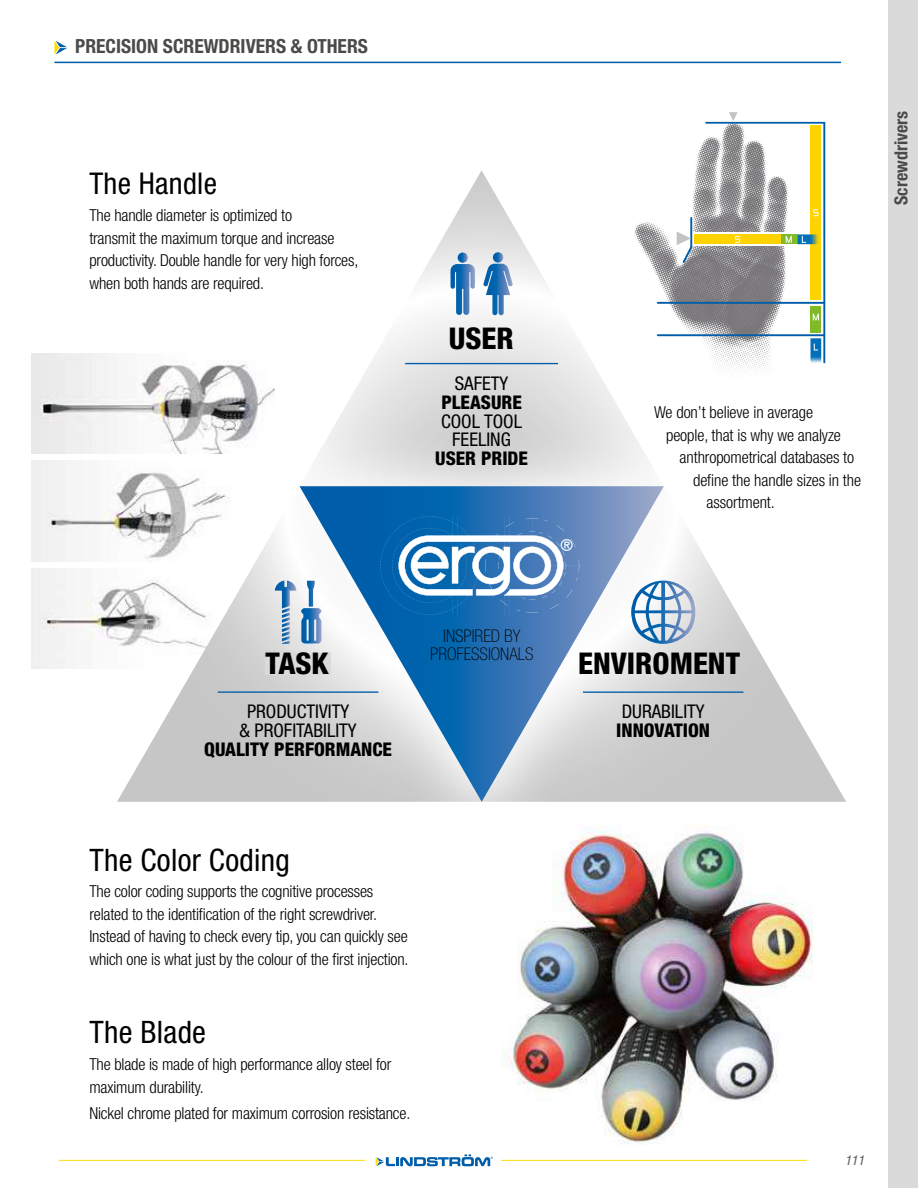
<style>
.page{position:relative;width:918px;height:1188px;background:#fff}
.page>*{position:absolute;margin:0;border:0;box-sizing:border-box;transform-origin:0 0}
.t1{font:condensed 31.05px "Helvetica Neue LT Std";letter-spacing:.01em;color:#000}
.t2{font:800 condensed 30px "Helvetica Neue LT Std";color:#000}
.t3{font:condensed 30px "Helvetica Neue LT Std";letter-spacing:.01em;color:#000}
.t4{font:700 condensed 19.5px "Helvetica Neue LT Std";color:#4a4a49}
.t5{font:condensed 18.9px/18.9px "Helvetica Neue LT Std";color:#000;text-align:center}
.t6{font:800 condensed 18.9px "Helvetica Neue LT Std";color:#000}
.t7{font:700 condensed 18px "Helvetica Neue LT Std";color:#4a4a49}
.t8{font:100 condensed 17.55px/18.9px "Helvetica Neue LT Std";color:#000;text-align:center}
.t9{font:300 condensed 16.5px/22.5px "Helvetica Neue LT Std";letter-spacing:-.01em;color:#000}
.t10{font:italic condensed 13.5px "Helvetica Neue LT Std";color:#575756}
</style>
<div class="page">
<div style="left:888px;top:0;width:30px;height:1188px;background:#dadada"></div>
<hr style="left:59px;top:1160px;width:306px;height:1px;background:#fd0">
<svg style="left:376px;top:1154px;width:117px;height:12px"></svg>
<hr style="left:501px;top:1160px;width:306px;height:1px;background:#fd0">
<hr style="left:54px;top:62px;width:787px;height:1px;background:#005da9">
<svg style="left:54px;top:41px;width:13px;height:14px"></svg>
<img style="left:32px;top:353px;width:85px;height:101px">
<div style="left:32px;top:461px;width:85px;height:100px;background:#f5f5f5"></div>
<img style="left:32px;top:568px;width:85px;height:101px">
<svg style="left:117px;top:170px;width:729px;height:632px"></svg>
<svg style="left:244px;top:426px;width:476px;height:400px"></svg>
<svg style="left:300px;top:486px;width:364px;height:316px"></svg>
<svg style="left:380px;top:515px;width:202px;height:102px"></svg>
<svg style="left:451px;top:253px;width:24px;height:62px"></svg>
<svg style="left:483px;top:252px;width:30px;height:63px"></svg>
<hr style="left:405px;top:363px;width:153px;height:1px;background:#005da9">
<hr style="left:583px;top:691px;width:161px;height:2px;background:#005da9">
<svg style="left:631px;top:581px;width:64px;height:63px"></svg>
<hr style="left:218px;top:691px;width:160px;height:2px;background:#005da9">
<svg style="left:275px;top:581px;width:50px;height:63px"></svg>
<svg style="left:633px;top:112px;width:192px;height:267px"></svg>
<img style="left:502px;top:826px;width:311px;height:319px">
<div style="left:266px;top:653px;width:65px;height:22px;background:#dadada"></div>
<p class="t4" style="left:75px;top:35px;width:294px">PRECISION SCREWDRIVERS &amp; OTHERS</p>
<h2 class="t3" style="left:89px;top:167px;width:129px">The Handle</h2>
<p class="t9" style="left:89px;top:204px;width:270px">The handle diameter is optimized to<br>transmit the maximum torque and increase productivity. Double handle for very high forces, when both hands are required.</p>
<h2 class="t2" style="left:449px;top:320px;width:66px">USER</h2>
<p class="t5" style="left:455px;top:374px;width:55px">SAFETY</p>
<p class="t6" style="left:441px;top:390px;width:82px">PLEASURE</p>
<p class="t5" style="left:441px;top:411px;width:83px">COOL TOOL<br>FEELING</p>
<p class="t6" style="left:435px;top:447px;width:94px">USER PRIDE</p>
<p class="t7" style="left:890px;top:205px;width:96px;rotate:-90deg">Screwdrivers</p>
<p class="t9" style="left:654px;top:401px;width:161px">We don’t believe in average</p>
<p class="t9" style="left:666px;top:424px;width:176px">people, that is why we analyze</p>
<p class="t9" style="left:680px;top:446px;width:176px">anthropometrical databases to</p>
<p class="t9" style="left:693px;top:469px;width:170px">define the handle sizes in the</p>
<p class="t9" style="left:707px;top:491px;width:70px">assortment.</p>
<h2 class="t2" style="left:266px;top:645px;width:65px">TASK</h2>
<p class="t5" style="left:240px;top:702px;width:119px">PRODUCTIVITY &amp; PROFITABILITY</p>
<p class="t6" style="left:204px;top:738px;width:189px">QUALITY PERFORMANCE</p>
<p class="t8" style="left:430px;top:626px;width:105px">INSPIRED BY<br>PROFESSIONALS</p>
<h1 class="t1" style="left:89px;top:842px;width:202px">The Color Coding</h1>
<p class="t9" style="left:89px;top:880px;width:321px">The color coding supports the cognitive processes related to the identification of the right screwdriver.<br>Instead of having to check every tip, you can quickly see which one is what just by the colour of the first injection.</p>
<h1 class="t1" style="left:89px;top:1015px;width:118px">The Blade</h1>
<p class="t9" style="left:89px;top:1053px;width:303px">The blade is made of high performance alloy steel for maximum durability.</p>
<p class="t9" style="left:89px;top:1102px;width:322px">Nickel chrome plated for maximum corrosion resistance.</p>
<h2 class="t2" style="left:578px;top:645px;width:164px">ENVIROMENT</h2>
<p class="t5" style="left:622px;top:702px;width:84px">DURABILITY</p>
<p class="t6" style="left:616px;top:719px;width:95px">INNOVATION</p>
<p class="t10" style="left:845px;top:1153px;width:21px">111</p>
</div>
